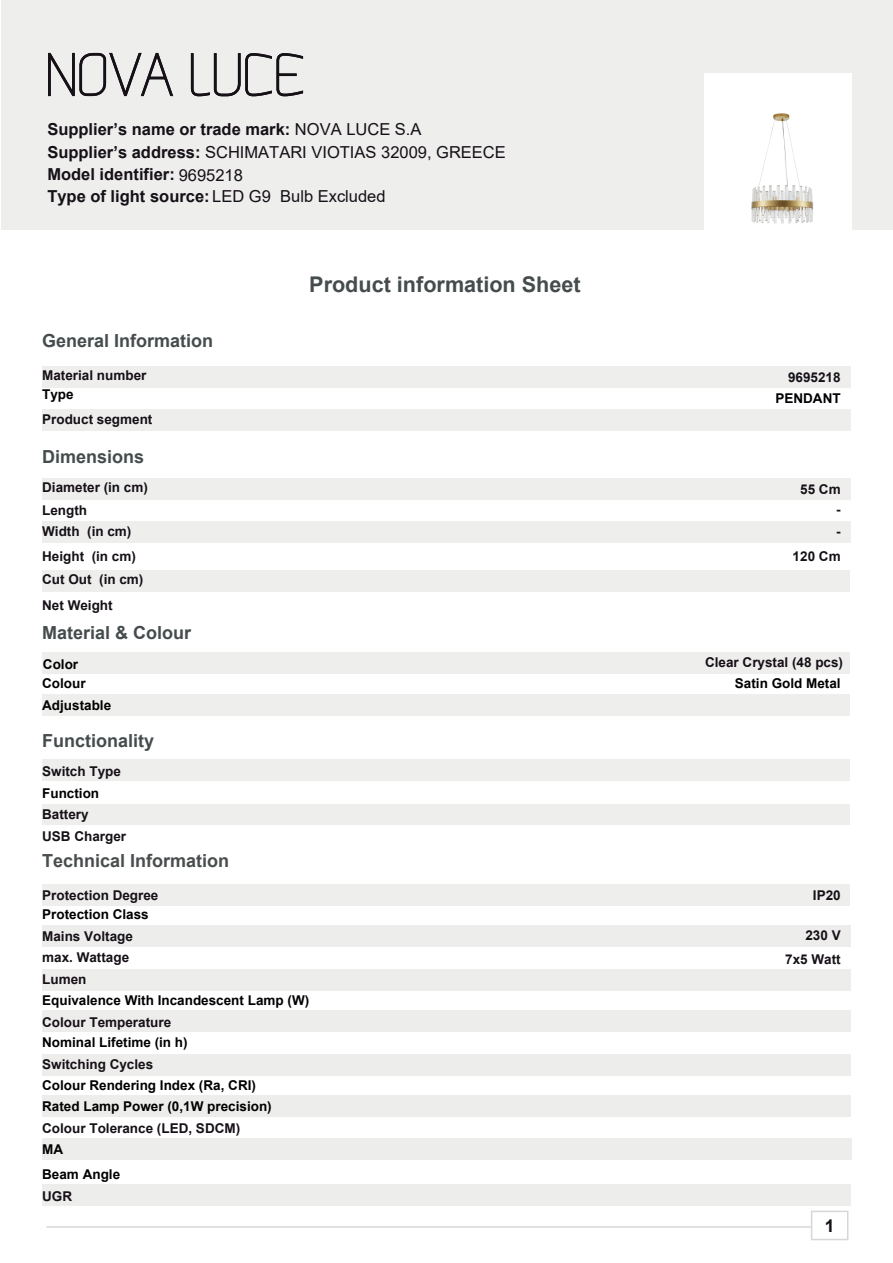
<style>
.page{position:relative;width:893px;height:1263px;background:#fff}
.page>*{position:absolute;margin:0;border:0;box-sizing:border-box;transform-origin:0 0}
.t1{font:700 21.6px "Arial";color:#464c4d}
.t2{font:700 18px "Arial";color:#464c4d}
.t3{font:700 18px "Arial";color:#494d4d}
.t4{font:700 17.55px "Arial";color:#161017}
.t5{font:700 16.5px/21.6px "Arial";color:#161017}
.t6{font:16.5px "Arial";color:#161017}
.t7{font:700 13.5px/21.6px "Arial";color:#161017}
.t8{font:700 13.5px/22.6px "Arial";color:#000}
.s1{font-weight:400}
.s2{font-weight:700}
</style>
<div class="page">
<div style="left:42px;top:521px;width:809px;height:22px;background:#eeeeed"></div>
<div style="left:2px;top:0;width:891px;height:230px;background:#eeeeed"></div>
<div style="left:42px;top:760px;width:808px;height:21px;background:#eeeeed"></div>
<div style="left:42px;top:1139px;width:809px;height:21px;background:#ededeb"></div>
<div style="left:42px;top:652px;width:808px;height:21px;background:#eeeeed"></div>
<div style="left:42px;top:695px;width:808px;height:21px;background:#eeeeed"></div>
<div style="left:811px;top:1210px;width:37px;height:30px;border:2px solid #d6d8d8"></div>
<div style="left:42px;top:478px;width:809px;height:21px;background:#eeeeed"></div>
<div style="left:42px;top:570px;width:808px;height:21px;background:#eeeeed"></div>
<div style="left:42px;top:804px;width:808px;height:22px;background:#eeeeed"></div>
<hr style="left:46px;top:1226px;width:766px;height:2px;background:#d6d8d8">
<svg style="left:190px;top:53px;width:114px;height:44px"></svg>
<svg style="left:48px;top:52px;width:126px;height:45px"></svg>
<div style="left:42px;top:925px;width:808px;height:22px;background:#ededeb"></div>
<div style="left:42px;top:884px;width:808px;height:22px;background:#eeeeed"></div>
<div style="left:42px;top:1054px;width:808px;height:22px;background:#ededeb"></div>
<div style="left:42px;top:1095px;width:809px;height:22px;background:#ededeb"></div>
<div style="left:42px;top:1011px;width:809px;height:21px;background:#ededeb"></div>
<div style="left:42px;top:969px;width:808px;height:21px;background:#ededeb"></div>
<div style="left:42px;top:409px;width:809px;height:21px;background:#eeeeed"></div>
<div style="left:42px;top:366px;width:809px;height:21px;background:#eeeeed"></div>
<div style="left:704px;top:73px;width:148px;height:170px;background:#fff"></div>
<div style="left:42px;top:1185px;width:808px;height:21px;background:#ededeb"></div>
<img style="left:751px;top:113px;width:63px;height:111px">
<p class="t5" style="left:47px;top:119px;width:376px">Supplier’s name or trade mark: <span class="s1">NOVA LUCE S.A</span></p>
<p class="t5" style="left:47px;top:164px;width:340px">Model identifier: <span class="s1">9695218<br></span>Type of light source: <span class="s1">LED G9 Bulb Excluded</span></p>
<p class="t6" style="left:47px;top:141px;width:460px"><span class="s2">Supplier’s address:</span> SCHIMATARI VIOTIAS 32009, GREECE</p>
<h2 class="t2" style="left:42px;top:328px;width:173px">General Information</h2>
<p class="t7" style="left:42px;top:364px;width:106px">Material number</p>
<p class="t8" style="left:42px;top:383px;width:33px">Type</p>
<p class="t7" style="left:42px;top:408px;width:112px">Product segment</p>
<h2 class="t2" style="left:42px;top:444px;width:104px">Dimensions</h2>
<p class="t7" style="left:42px;top:476px;width:107px;line-height:23px">Diameter (in cm)<br>Length</p>
<p class="t7" style="left:42px;top:546px;width:95px">Height (in cm)</p>
<p class="t7" style="left:42px;top:521px;width:91px">Width (in cm)</p>
<p class="t7" style="left:42px;top:569px;width:103px">Cut Out (in cm)</p>
<h2 class="t2" style="left:42px;top:620px;width:151px">Material &amp; Colour</h2>
<p class="t7" style="left:42px;top:595px;width:72px">Net Weight</p>
<p class="t8" style="left:43px;top:653px;width:37px">Color</p>
<p class="t8" style="left:42px;top:672px;width:71px">Colour<br>Adjustable</p>
<h2 class="t2" style="left:42px;top:728px;width:114px">Functionality</h2>
<p class="t7" style="left:42px;top:761px;width:80px">Switch Type</p>
<p class="t8" style="left:42px;top:782px;width:58px">Function</p>
<p class="t7" style="left:42px;top:803px;width:86px;line-height:22px">Battery<br>USB Charger</p>
<h2 class="t3" style="left:42px;top:848px;width:189px">Technical Information</h2>
<p class="t7" style="left:42px;top:884px;width:118px">Protection Degree</p>
<p class="t8" style="left:42px;top:903px;width:108px">Protection Class</p>
<p class="t7" style="left:42px;top:925px;width:92px">Mains Voltage max. Wattage<br>Lumen</p>
<h1 class="t1" style="left:309px;top:269px;width:273px">Product information Sheet</h1>
<p class="t8" style="left:42px;top:989px;width:269px">Equivalence With Incandescent Lamp (W)</p>
<p class="t7" style="left:42px;top:1012px;width:131px">Colour Temperature</p>
<p class="t8" style="left:42px;top:1031px;width:147px">Nominal Lifetime (in h)</p>
<p class="t7" style="left:42px;top:1053px;width:113px">Switching Cycles</p>
<p class="t8" style="left:42px;top:1074px;width:231px;line-height:21.5px">Colour Rendering Index (Ra, CRI)<br>Rated Lamp Power (0,1W precision)</p>
<p class="t8" style="left:42px;top:1138px;width:22px">MA</p>
<p class="t7" style="left:42px;top:1117px;width:200px">Colour Tolerance (LED, SDCM)</p>
<p class="t8" style="left:42px;top:1163px;width:80px">Beam Angle</p>
<p class="t7" style="left:42px;top:1186px;width:31px">UGR</p>
<p class="t7" style="left:788px;top:367px;width:54px">9695218</p>
<p class="t8" style="left:775px;top:387px;width:67px">PENDANT</p>
<p class="t7" style="left:800px;top:479px;width:42px">55 Cm</p>
<p class="t7" style="left:836px;top:498px;width:6px">-</p>
<p class="t7" style="left:836px;top:520px;width:6px">-</p>
<p class="t7" style="left:793px;top:546px;width:50px">120 Cm</p>
<p class="t7" style="left:705px;top:651px;width:140px">Clear Crystal (48 pcs)</p>
<p class="t8" style="left:735px;top:672px;width:107px">Satin Gold Metal</p>
<p class="t7" style="left:813px;top:884px;width:29px">IP20</p>
<p class="t7" style="left:805px;top:925px;width:37px">230 V</p>
<p class="t7" style="left:785px;top:948px;width:57px">7x5 Watt</p>
<p class="t4" style="left:825px;top:1213px;width:11px">1</p>
</div>
